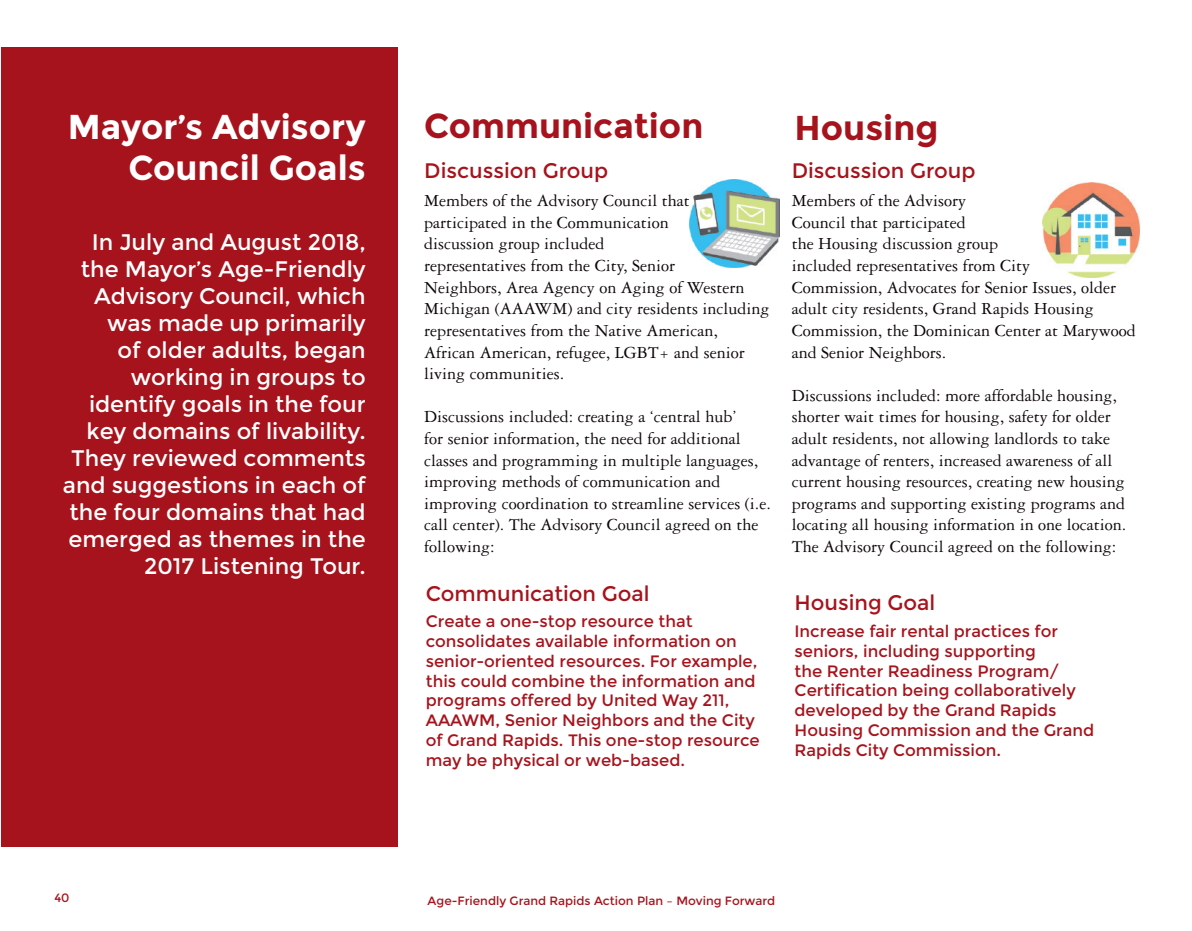
<style>
.page{position:relative;width:1192px;height:931px;background:#fff}
.page>*{position:absolute;margin:0;border:0;box-sizing:border-box;transform-origin:0 0}
.t1{font:700 34.5px "Montserrat";color:#fff}
.t2{font:700 34.5px "Montserrat";color:#a7131c}
.t3{font:22.5px/27px "Montserrat";color:#fff;text-align:right}
.t4{font:21px "Montserrat";color:#a7131c}
.t5{font:18px/21.6px "Garamond 3 LT Std";color:#0d0608}
.t6{font:16.5px/19.8px "Montserrat";color:#a7131c}
.t7{font:12px "Montserrat";color:#a7131c}
</style>
<div class="page">
<div style="left:1px;top:47px;width:397px;height:799px;background:#a7131c"></div>
<img style="left:690px;top:180px;width:89px;height:88px">
<img style="left:1042px;top:183px;width:96px;height:95px">
<p class="t1" style="left:68px;top:106px;width:299px">Mayor’s Advisory</p>
<p class="t1" style="left:128px;top:147px;width:239px">Council Goals</p>
<p class="t3" style="left:63px;top:228px;width:304px">In July and August 2018, the Mayor’s Age-Friendly<br>Advisory Council, which was made up primarily<br>of older adults, began working in groups to identify goals in the four key domains of livability.<br>They reviewed comments and suggestions in each of the four domains that had emerged as themes in the<br>2017 Listening Tour.</p>
<p class="t7" style="left:54px;top:891px;width:17px">40</p>
<p class="t2" style="left:424px;top:106px;width:281px">Communication</p>
<p class="t4" style="left:424px;top:158px;width:185px">Discussion Group</p>
<p class="t5" style="left:424px;top:190px;width:347px">Members of the Advisory Council that participated in the Communication<br>discussion group included<br>representatives from the City, Senior<br>Neighbors, Area Agency on Aging of Western Michigan (AAAWM) and city residents including representatives from the Native American, African American, refugee, LGBT+ and senior living communities.</p>
<p class="t5" style="left:424px;top:406px;width:348px">Discussions included: creating a ‘central hub’<br>for senior information, the need for additional classes and programming in multiple languages, improving methods of communication and improving coordination to streamline services (i.e. call center). The Advisory Council agreed on the following:</p>
<p class="t4" style="left:426px;top:581px;width:225px">Communication Goal</p>
<p class="t6" style="left:426px;top:611px;width:335px">Create a one-stop resource that consolidates available information on senior-oriented resources. For example, this could combine the information and programs offered by United Way 211, AAAWM, Senior Neighbors and the City of Grand Rapids. This one-stop resource may be physical or web-based.</p>
<p class="t2" style="left:794px;top:107px;width:145px">Housing</p>
<p class="t4" style="left:791px;top:158px;width:185px">Discussion Group</p>
<p class="t5" style="left:791px;top:190px;width:345px">Members of the Advisory<br>Council that participated<br>the Housing discussion group<br>included representatives from City<br>Commission, Advocates for Senior Issues, older adult city residents, Grand Rapids Housing Commission, the Dominican Center at Marywood and Senior Neighbors.</p>
<p class="t5" style="left:791px;top:385px;width:336px">Discussions included: more affordable housing, shorter wait times for housing, safety for older adult residents, not allowing landlords to take advantage of renters, increased awareness of all current housing resources, creating new housing programs and supporting existing programs and locating all housing information in one location.<br>The Advisory Council agreed on the following:</p>
<p class="t4" style="left:794px;top:591px;width:142px">Housing Goal</p>
<p class="t6" style="left:794px;top:621px;width:301px">Increase fair rental practices for seniors, including supporting<br>the Renter Readiness Program/<br>Certification being collaboratively developed by the Grand Rapids<br>Housing Commission and the Grand<br>Rapids City Commission.</p>
<p class="t7" style="left:427px;top:894px;width:349px">Age-Friendly Grand Rapids Action Plan – Moving Forward</p>
</div>
